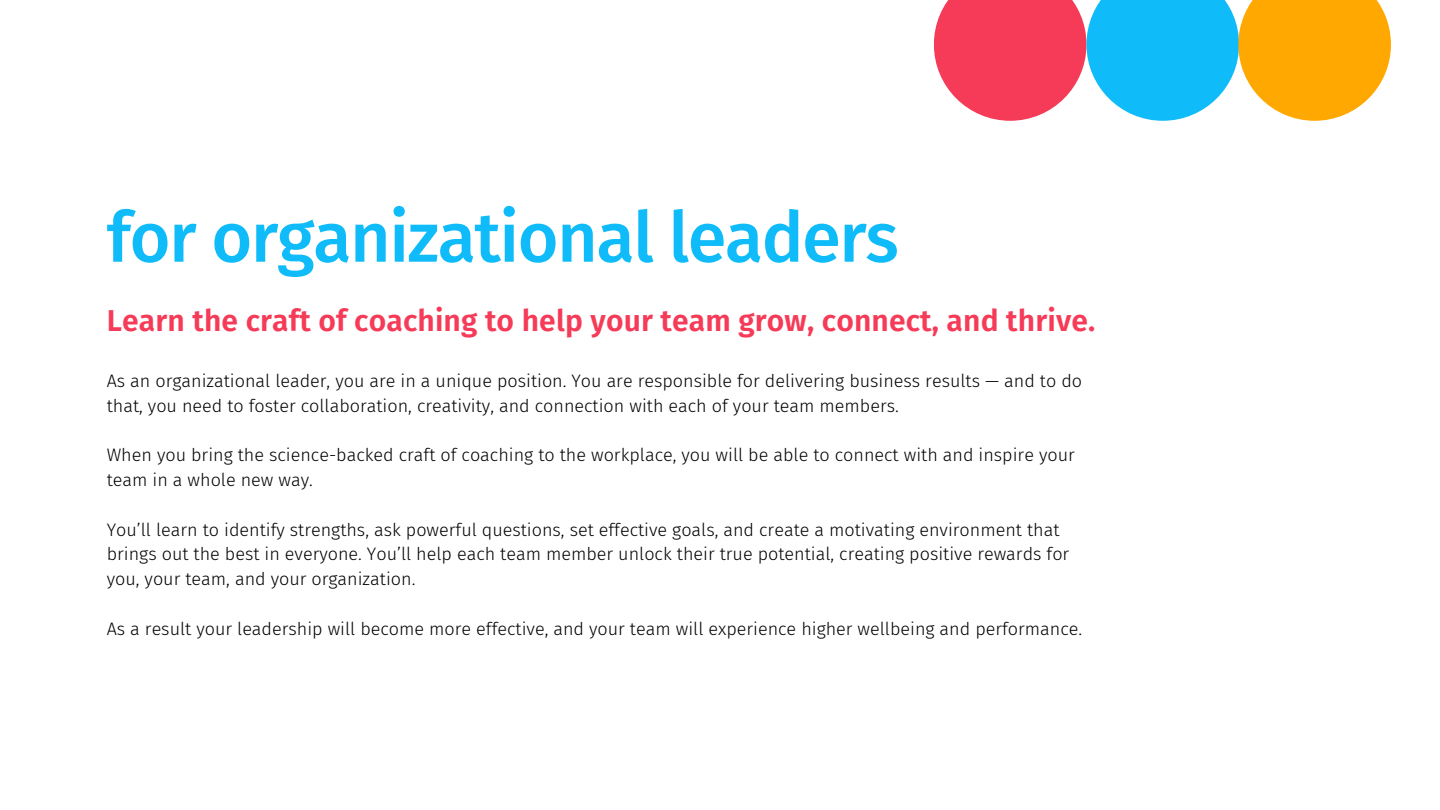
<style>
.page{position:relative;width:1440px;height:810px;background:#fff}
.page>*{position:absolute;margin:0;border:0;box-sizing:border-box;transform-origin:0 0}
.t1{font:500 70px "Fira Sans";letter-spacing:-.02em;color:#0fbcf9}
.t2{font:600 30px "Fira Sans";letter-spacing:.005em;color:#f53b57}
.t3{font:300 18px/24.8px "Fira Sans";color:#000}
</style>
<div class="page">
<svg style="left:934px;top:0;width:457px;height:121px"></svg>
<h1 class="t1" style="left:107px;top:196px;width:794px">for organizational leaders</h1>
<h2 class="t2" style="left:107px;top:303px;width:990px">Learn the craft of coaching to help your team grow, connect, and thrive.</h2>
<p class="t3" style="left:107px;top:369px;width:977px">As an organizational leader, you are in a unique position. You are responsible for delivering business results — and to do that, you need to foster collaboration, creativity, and connection with each of your team members.</p>
<p class="t3" style="left:107px;top:443px;width:970px">When you bring the science-backed craft of coaching to the workplace, you will be able to connect with and inspire your team in a whole new way.</p>
<p class="t3" style="left:107px;top:517px;width:964px">You’ll learn to identify strengths, ask powerful questions, set effective goals, and create a motivating environment that brings out the best in everyone. You’ll help each team member unlock their true potential, creating positive rewards for you, your team, and your organization.</p>
<p class="t3" style="left:107px;top:616px;width:977px">As a result your leadership will become more effective, and your team will experience higher wellbeing and performance.</p>
</div>
